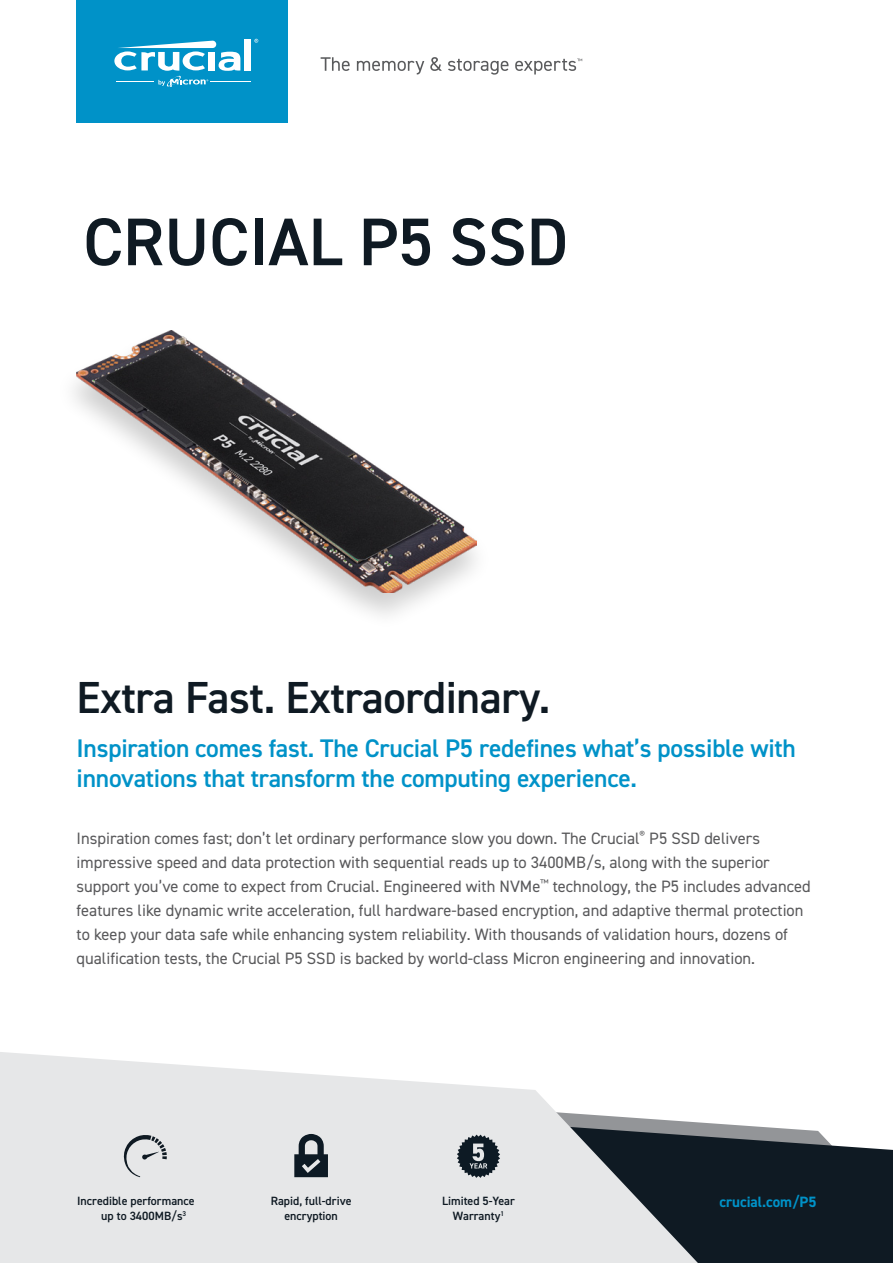
<style>
.page{position:relative;width:893px;height:1263px;background:#fff}
.page>*{position:absolute;margin:0;border:0;box-sizing:border-box;transform-origin:0 0}
.t1{font:600 67.5px "DIN2014";color:#0f1a23}
.t2{font:600 45px "DIN2014";letter-spacing:-.01em;color:#0f1a23}
.t3{font:600 25.5px/30px "DIN2014";letter-spacing:-.01em;color:#0092c8}
.t4{font:16.5px/24px "DIN2014";color:#58585a}
.t5{font:700 15px "DIN2014";color:#0092c8}
.t6{font:600 12px/15px "DIN2014";color:#0f1a23;text-align:center}
</style>
<div class="page">
<svg style="left:698px;top:1122px;width:195px;height:141px;background:#2b353d"></svg>
<svg style="left:0;top:1052px;width:698px;height:211px;background:#dcdddf"></svg>
<svg style="left:457px;top:1134px;width:43px;height:44px;background:#616970"></svg>
<svg style="left:294px;top:1134px;width:34px;height:43px"></svg>
<svg style="left:121px;top:1133px;width:46px;height:44px;background:#c5c8ca"></svg>
<img style="left:77px;top:330px;width:399px;height:263px">
<div style="left:77px;top:0;width:211px;height:122px;background:#0092c8"></div>
<hr style="left:211px;top:82px;width:40px;height:1px;background:#fff">
<div style="left:245px;top:39px;width:6px;height:32px;background:#fff"></div>
<svg style="left:114px;top:41px;width:126px;height:46px"></svg>
<svg style="left:254px;top:39px;width:4px;height:4px"></svg>
<svg style="left:321px;top:57px;width:29px;height:14px"></svg>
<svg style="left:357px;top:61px;width:67px;height:13px"></svg>
<svg style="left:430px;top:57px;width:12px;height:14px"></svg>
<svg style="left:448px;top:59px;width:60px;height:16px"></svg>
<svg style="left:515px;top:59px;width:67px;height:15px"></svg>
<h1 class="t1" style="left:83px;top:197px;width:486px">CRUCIAL P5 SSD</h1>
<h2 class="t2" style="left:77px;top:668px;width:475px">Extra Fast. Extraordinary.</h2>
<h3 class="t3" style="left:77px;top:733px;width:721px">Inspiration comes fast. The Crucial P5 redefines what’s possible with innovations that transform the computing experience.</h3>
<p class="t4" style="left:77px;top:826px;width:736px">Inspiration comes fast; don’t let ordinary performance slow you down. The Crucial<sup>®</sup> P5 SSD delivers impressive speed and data protection with sequential reads up to 3400MB/s, along with the superior support you’ve come to expect from Crucial. Engineered with NVMe<sup>™</sup> technology, the P5 includes advanced features like dynamic write acceleration, full hardware-based encryption, and adaptive thermal protection to keep your data safe while enhancing system reliability. With thousands of validation hours, dozens of qualification tests, the Crucial P5 SSD is backed by world-class Micron engineering and innovation.</p>
<p class="t6" style="left:77px;top:1193px;width:119px">Incredible performance</p>
<p class="t5" style="left:719px;top:1192px;width:99px">crucial.com/P5</p>
<p class="t6" style="left:101px;top:1208px;width:86px">up to 3400MB/s<sup>3</sup></p>
<p class="t6" style="left:271px;top:1193px;width:82px">Rapid, full-drive encryption</p>
<p class="t6" style="left:442px;top:1193px;width:74px">Limited 5-Year<br>Warranty<sup>1</sup></p>
</div>
